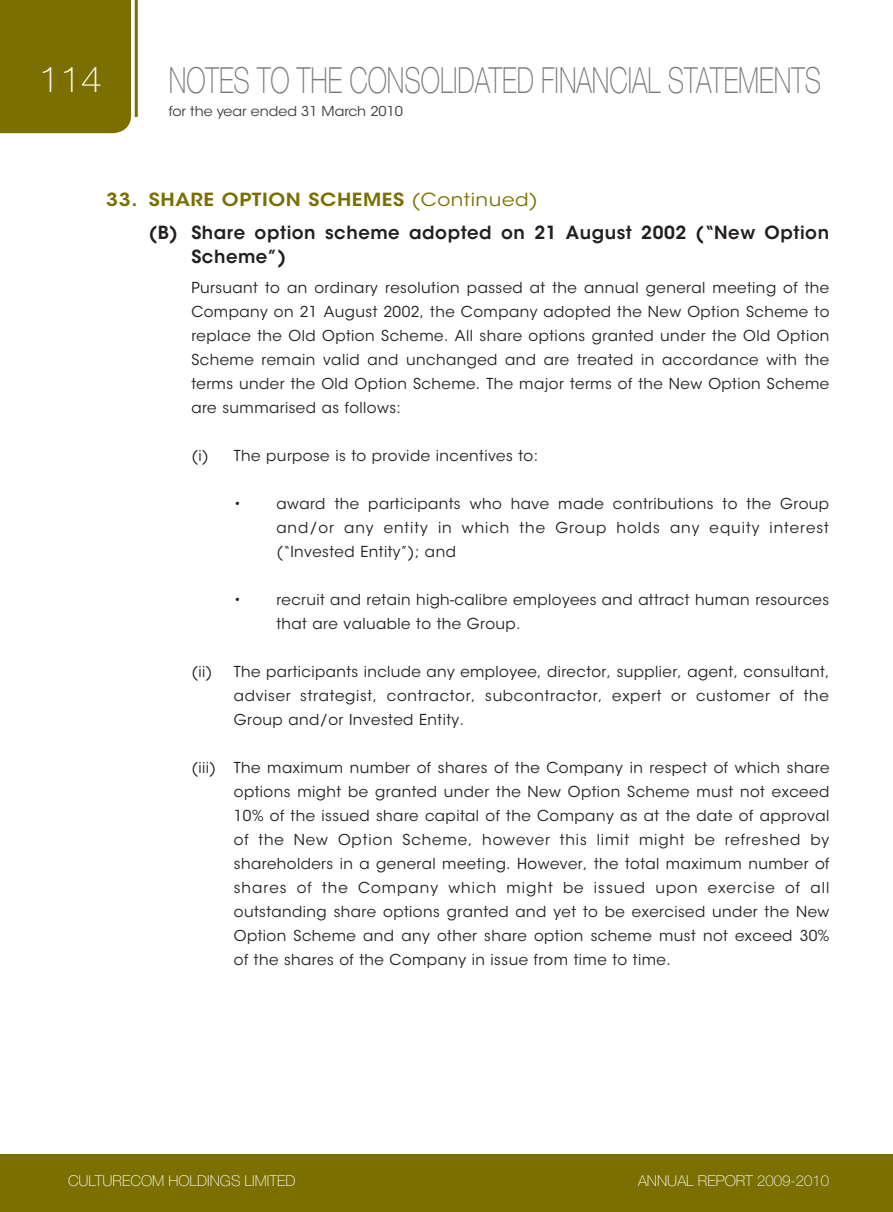
<style>
.page{position:relative;width:893px;height:1212px;background:#fff}
.page>*{position:absolute;margin:0;border:0;box-sizing:border-box;transform-origin:0 0}
.t1{font:100 36px "Helvetica Neue LT Std";color:#76787b;scale:.72 1}
.t2{font:100 36px "Helvetica Neue LT Std";color:#fff;scale:1.05 1}
.t3{font:600 18px/32.5px "ITC Avant Garde Std";letter-spacing:.03em;color:#231f20}
.t4{font:15px/24px "ITC Avant Garde Std";letter-spacing:.03em;color:#231f20;text-align:justify}
.t5{font:100 15px "Helvetica Neue LT Std";color:#fff}
.t6{font:13.5px "ITC Avant Garde Std";color:#3e3e3f;scale:1.05 1}
.s1{color:#7a6f00}
.s2{font-weight:400;color:#7a6f00}
</style>
<div class="page">
<div style="left:0;top:0;width:131px;height:133px;background:#7a6f00"></div>
<div style="left:0;top:1154px;width:893px;height:58px;background:#7a6f00"></div>
<hr style="left:135px;top:0;width:3px;height:117px;background:#7a6f00">
<h1 class="t2" style="left:39px;top:59px;width:62px">114</h1>
<h1 class="t1" style="left:169px;top:59px;width:907px">NOTES TO THE CONSOLIDATED FINANCIAL STATEMENTS</h1>
<p class="t6" style="left:169px;top:103px;width:225px">for the year ended 31 March 2010</p>
<p class="t3" style="left:149px;top:183px;width:682px;text-indent:-43px"><span class="s1">33. SHARE OPTION SCHEMES</span> <span class="s2">(Continued)<br></span>(B) Share option scheme adopted on 21 August 2002 (“New Option</p>
<p class="t3" style="left:191px;top:240px;width:96px">Scheme”)</p>
<p class="t4" style="left:191px;top:276px;width:640px">Pursuant to an ordinary resolution passed at the annual general meeting of the Company on 21 August 2002, the Company adopted the New Option Scheme to replace the Old Option Scheme. All share options granted under the Old Option Scheme remain valid and unchanged and are treated in accordance with the terms under the Old Option Scheme. The major terms of the New Option Scheme are summarised as follows:</p>
<p class="t4" style="left:191px;top:444px;width:348px">(i) The purpose is to provide incentives to:</p>
<p class="t4" style="left:276px;top:492px;width:554px;text-indent:-43px">• award the participants who have made contributions to the Group and/or any entity in which the Group holds any equity interest (“Invested Entity”); and</p>
<p class="t4" style="left:276px;top:588px;width:554px;text-indent:-43px">• recruit and retain high-calibre employees and attract human resources that are valuable to the Group.</p>
<p class="t4" style="left:234px;top:660px;width:597px;text-indent:-43px">(ii) The participants include any employee, director, supplier, agent, consultant, adviser strategist, contractor, subcontractor, expert or customer of the Group and/or Invested Entity.</p>
<p class="t4" style="left:234px;top:756px;width:597px;text-indent:-43px">(iii) The maximum number of shares of the Company in respect of which share options might be granted under the New Option Scheme must not exceed 10% of the issued share capital of the Company as at the date of approval of the New Option Scheme, however this limit might be refreshed by shareholders in a general meeting. However, the total maximum number of shares of the Company which might be issued upon exercise of all outstanding share options granted and yet to be exercised under the New Option Scheme and any other share option scheme must not exceed 30% of the shares of the Company in issue from time to time.</p>
<p class="t5" style="left:68px;top:1172px;width:229px">CULTURECOM HOLDINGS LIMITED</p>
<p class="t5" style="left:638px;top:1172px;width:193px">ANNUAL REPORT 2009-2010</p>
</div>
